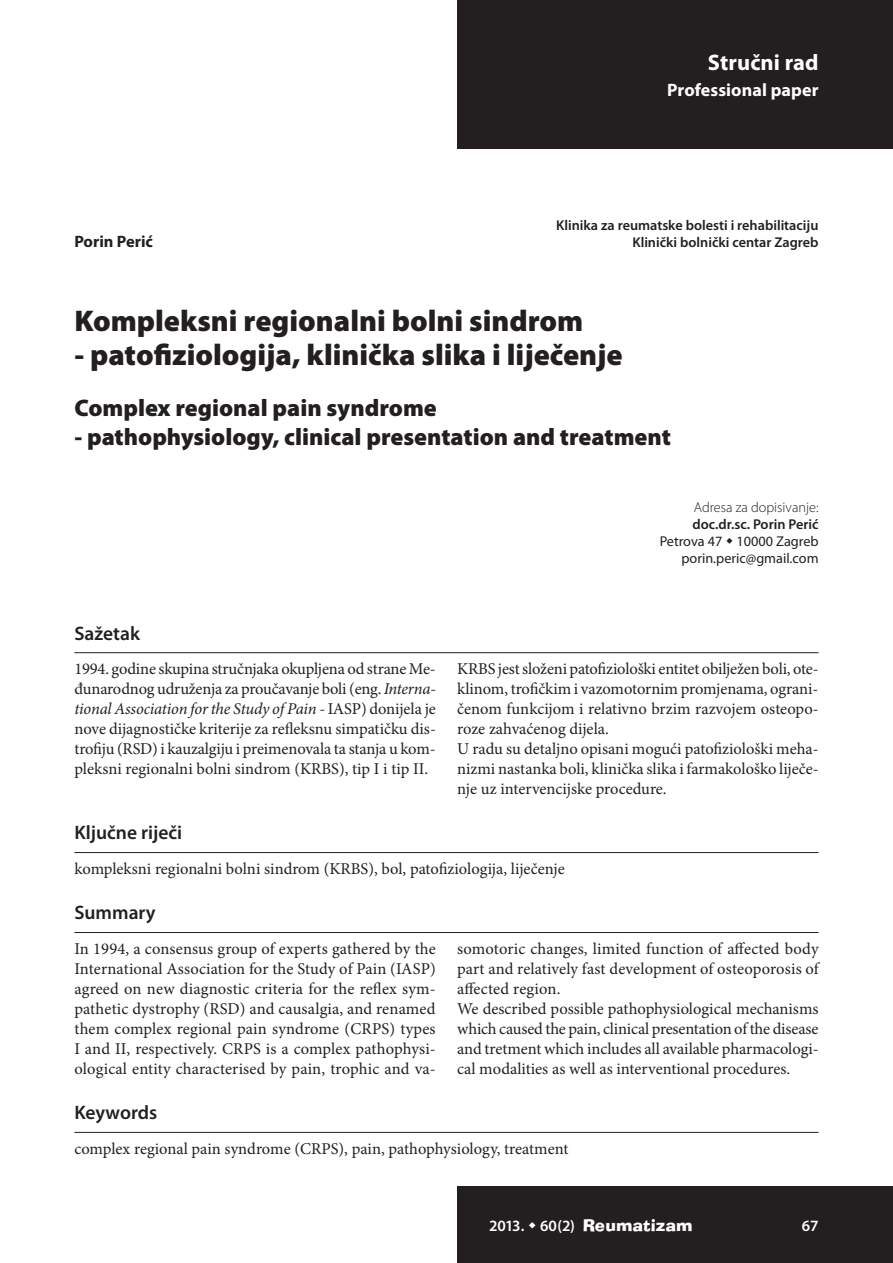
<style>
.page{position:relative;width:893px;height:1263px;background:#fff}
.page>*{position:absolute;margin:0;border:0;box-sizing:border-box;transform-origin:0 0}
.t1{font:900 30px "Myriad Pro";color:#231f20}
.t2{font:900 24px "Myriad Pro";color:#231f20}
.t3{font:700 22.5px "Myriad Pro";letter-spacing:.005em;color:#fff}
.t4{font:600 19.5px "Myriad Pro";color:#231f20}
.t5{font:700 18px "Myriad Pro";letter-spacing:.005em;color:#fff}
.t6{font:16.5px/20px "Minion Pro";color:#231f20;text-align:justify}
.t7{font:700 16.5px "Myriad Pro";color:#231f20}
.t8{font:600 15.75px "Myriad Pro";color:#fff}
.t9{font:600 14.25px/17px "Myriad Pro";color:#231f20;text-align:right}
.t10{font:14.25px/17px "Myriad Pro";color:#231f20;text-align:right}
.t11{font:300 14.25px "Myriad Pro";color:#231f20}
.s1{font-style:italic}
.s2{font-family:"Ad Lib BT";font-weight:400;font-size:16.35px}
</style>
<div class="page">
<div style="left:457px;top:1186px;width:436px;height:77px;background:#231f20"></div>
<div style="left:457px;top:0;width:436px;height:149px;background:#231f20"></div>
<hr style="left:74px;top:652px;width:745px;height:1px;background:#231f20">
<hr style="left:74px;top:932px;width:745px;height:1px;background:#231f20">
<hr style="left:74px;top:852px;width:745px;height:1px;background:#231f20">
<hr style="left:74px;top:1132px;width:745px;height:1px;background:#231f20">
<p class="t7" style="left:74px;top:230px;width:80px">Porin Perić</p>
<h3 class="t3" style="left:708px;top:48px;width:112px">Stručni rad</h3>
<p class="t5" style="left:667px;top:78px;width:153px">Professional paper</p>
<p class="t9" style="left:556px;top:216px;width:264px">Klinika za reumatske bolesti i rehabilitaciju<br>Klinički bolnički centar Zagreb</p>
<h1 class="t1" style="left:74px;top:301px;width:510px">Kompleksni regionalni bolni sindrom</h1>
<h1 class="t1" style="left:74px;top:335px;width:550px">- patofiziologija, klinička slika i liječenje</h1>
<h2 class="t2" style="left:74px;top:391px;width:364px">Complex regional pain syndrome</h2>
<h2 class="t2" style="left:74px;top:420px;width:598px">- pathophysiology, clinical presentation and treatment</h2>
<p class="t11" style="left:694px;top:499px;width:126px">Adresa za dopisivanje:</p>
<p class="t9" style="left:693px;top:516px;width:127px">doc.dr.sc. Porin Perić</p>
<p class="t10" style="left:660px;top:533px;width:160px">Petrova 47 10000 Zagreb porin.peric@gmail.com</p>
<p class="t4" style="left:74px;top:621px;width:67px">Sažetak</p>
<p class="t6" style="left:74px;top:659px;width:363px">1994. godine skupina stručnjaka okupljena od strane Me&shy;đunarodnog udruženja za proučavanje boli (eng. <span class="s1">Interna&shy;tional Association for the Study of Pain</span> - IASP) donijela je nove dijagnostičke kriterije za refleksnu simpatičku dis&shy;trofiju (RSD) i kauzalgiju i preimenovala ta stanja u kom&shy;pleksni regionalni bolni sindrom (KRBS), tip I i tip II.</p>
<p class="t6" style="left:457px;top:659px;width:363px;text-align:left">KRBS jest složeni patofiziološki entitet obilježen boli, ote&shy;klinom, trofičkim i vazomotornim promjenama, ograni&shy;čenom funkcijom i relativno brzim razvojem osteopo&shy;roze zahvaćenog dijela.<br>U radu su detaljno opisani mogući patofiziološki meha&shy;nizmi nastanka boli, klinička slika i farmakološko liječe&shy;nje uz intervencijske procedure.</p>
<p class="t4" style="left:74px;top:820px;width:109px">Ključne riječi</p>
<p class="t6" style="left:74px;top:859px;width:492px">kompleksni regionalni bolni sindrom (KRBS), bol, patofiziologija, liječenje</p>
<p class="t4" style="left:74px;top:900px;width:83px">Summary</p>
<p class="t6" style="left:74px;top:939px;width:363px">In 1994, a consensus group of experts gathered by the International Association for the Study of Pain (IASP) agreed on new diagnostic criteria for the reflex sym&shy;pathetic dystrophy (RSD) and causalgia, and renamed them complex regional pain syndrome (CRPS) types I and II, respectively. CRPS is a complex pathophysi&shy;ological entity characterised by pain, trophic and va-</p>
<p class="t6" style="left:457px;top:939px;width:363px;text-align:left">somotoric changes, limited function of affected body part and relatively fast development of osteoporosis of affected region.<br>We described possible pathophysiological mechanisms which caused the pain, clinical presentation of the disease and tretment which includes all available pharmacologi&shy;cal modalities as well as interventional procedures.</p>
<p class="t4" style="left:74px;top:1100px;width:84px">Keywords</p>
<p class="t6" style="left:74px;top:1138px;width:496px">complex regional pain syndrome (CRPS), pain, pathophysiology, treatment</p>
<p class="t8" style="left:489px;top:1216px;width:205px">2013. 60(2) <span class="s2">Reumatizam</span></p>
<p class="t8" style="left:802px;top:1216px;width:18px">67</p>
</div>
